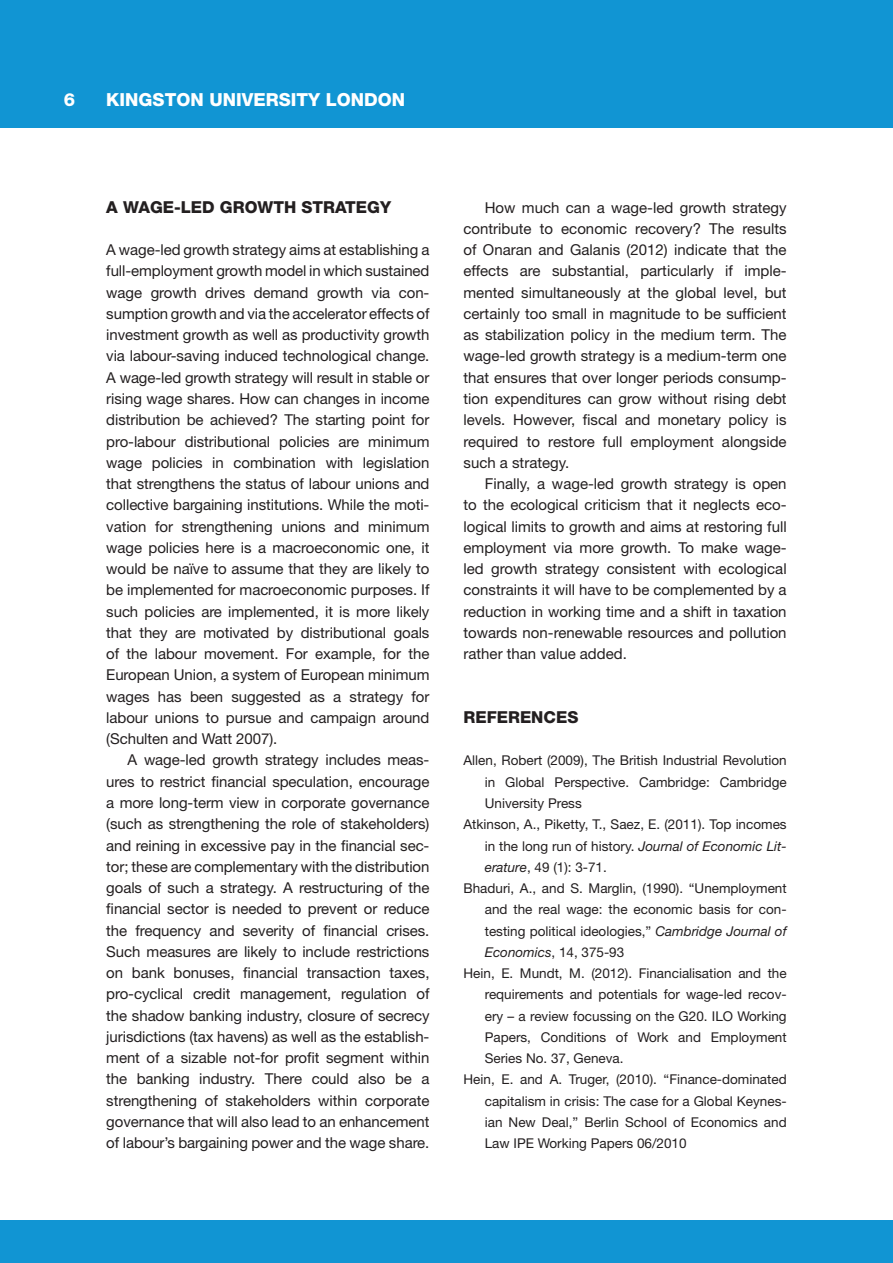
<style>
.page{position:relative;width:893px;height:1263px;background:#fff}
.page>*{position:absolute;margin:0;border:0;box-sizing:border-box;transform-origin:0 0}
.t1{font:800 18px "Helvetica Neue LT Std";color:#fff}
.Subheading{font:800 16.5px "Helvetica Neue LT Std";color:#231f20}
.Helvetica_Body_2nd{font:15px/21.3px "Helvetica Neue LT Std";color:#231f20;text-align:justify}
.Helvetica_Body_1st{font:15px/21.3px "Helvetica Neue LT Std";letter-spacing:-.005em;color:#231f20;text-align:justify}
.Endnotes{font:13.5px/21.3px "Helvetica Neue LT Std";color:#231f20;text-align:justify}
.s1{font-style:italic}
</style>
<div class="page">
<div style="left:0;top:1220px;width:893px;height:43px;background:#1195d3"></div>
<div style="left:0;top:0;width:893px;height:128px;background:#1195d3"></div>
<p class="t1" style="left:64px;top:89px;width:13px">6</p>
<p class="t1" style="left:106px;top:89px;width:300px">KINGSTON UNIVERSITY LONDON</p>
<p class="Subheading" style="left:106px;top:197px;width:286px">A WAGE-LED GROWTH STRATEGY</p>
<p class="Helvetica_Body_1st" style="left:106px;top:239px;width:325px">A wage-led growth strategy aims at establishing a full-employment growth model in which sustained wage growth drives demand growth via con&shy;sumption growth and via the accelerator effects of investment growth as well as productivity growth via labour-saving induced technological change.<br>A wage-led growth strategy will result in stable or rising wage shares. How can changes in income distribution be achieved? The starting point for pro-labour distributional policies are minimum wage policies in combination with legislation that strengthens the status of labour unions and collective bargaining institutions. While the moti&shy;vation for strengthening unions and minimum wage policies here is a macroeconomic one, it would be naïve to assume that they are likely to be implemented for macroeconomic purposes. If such policies are implemented, it is more likely that they are motivated by distributional goals of the labour movement. For example, for the European Union, a system of European minimum wages has been suggested as a strategy for labour unions to pursue and campaign around (Schulten and Watt 2007).</p>
<p class="Helvetica_Body_2nd" style="left:106px;top:749px;width:325px;text-indent:21px">A wage-led growth strategy includes meas&shy;ures to restrict financial speculation, encourage a more long-term view in corporate governance (such as strengthening the role of stakeholders) and reining in excessive pay in the financial sec&shy;tor; these are complementary with the distribution goals of such a strategy. A restructuring of the financial sector is needed to prevent or reduce the frequency and severity of financial crises.<br>Such measures are likely to include restrictions on bank bonuses, financial transaction taxes, pro-cyclical credit management, regulation of the shadow banking industry, closure of secrecy jurisdictions (tax havens) as well as the establish&shy;ment of a sizable not-for profit segment within the banking industry. There could also be a strengthening of stakeholders within corporate governance that will also lead to an enhancement of labour’s bargaining power and the wage share.</p>
<p class="Helvetica_Body_2nd" style="left:463px;top:196px;width:325px;text-indent:21px">How much can a wage-led growth strategy contribute to economic recovery? The results of Onaran and Galanis (2012) indicate that the effects are substantial, particularly if imple&shy;mented simultaneously at the global level, but certainly too small in magnitude to be sufficient as stabilization policy in the medium term. The wage-led growth strategy is a medium-term one that ensures that over longer periods consump&shy;tion expenditures can grow without rising debt levels. However, fiscal and monetary policy is required to restore full employment alongside such a strategy.</p>
<p class="Helvetica_Body_2nd" style="left:463px;top:473px;width:325px;text-indent:21px">Finally, a wage-led growth strategy is open to the ecological criticism that it neglects eco&shy;logical limits to growth and aims at restoring full employment via more growth. To make wage&shy;led growth strategy consistent with ecological constraints it will have to be complemented by a reduction in working time and a shift in taxation towards non-renewable resources and pollution rather than value added.</p>
<p class="Subheading" style="left:463px;top:707px;width:116px">REFERENCES</p>
<p class="Endnotes" style="left:485px;top:750px;width:303px;text-indent:-21px">Allen, Robert (2009), The British Industrial Revolution in Global Perspective. Cambridge: Cambridge University Press</p>
<p class="Endnotes" style="left:485px;top:814px;width:303px;text-indent:-21px">Atkinson, A., Piketty, T., Saez, E. (2011). Top incomes in the long run of history. <span class="s1">Journal of Economic Lit&shy;erature</span>, 49 (1): 3-71.</p>
<p class="Endnotes" style="left:485px;top:877px;width:303px;text-indent:-21px">Bhaduri, A., and S. Marglin, (1990). “Unemployment and the real wage: the economic basis for con&shy;testing political ideologies,” <span class="s1">Cambridge Journal of Economics</span>, 14, 375-93</p>
<p class="Endnotes" style="left:485px;top:962px;width:303px;text-indent:-21px">Hein, E. Mundt, M. (2012). Financialisation and the requirements and potentials for wage-led recov&shy;ery – a review focussing on the G20. ILO Working Papers, Conditions of Work and Employment Series No. 37, Geneva.</p>
<p class="Endnotes" style="left:485px;top:1069px;width:303px;text-indent:-21px">Hein, E. and A. Truger, (2010). “Finance-dominated capitalism in crisis: The case for a Global Keynes&shy;ian New Deal,” Berlin School of Economics and Law IPE Working Papers 06/2010</p>
</div>
